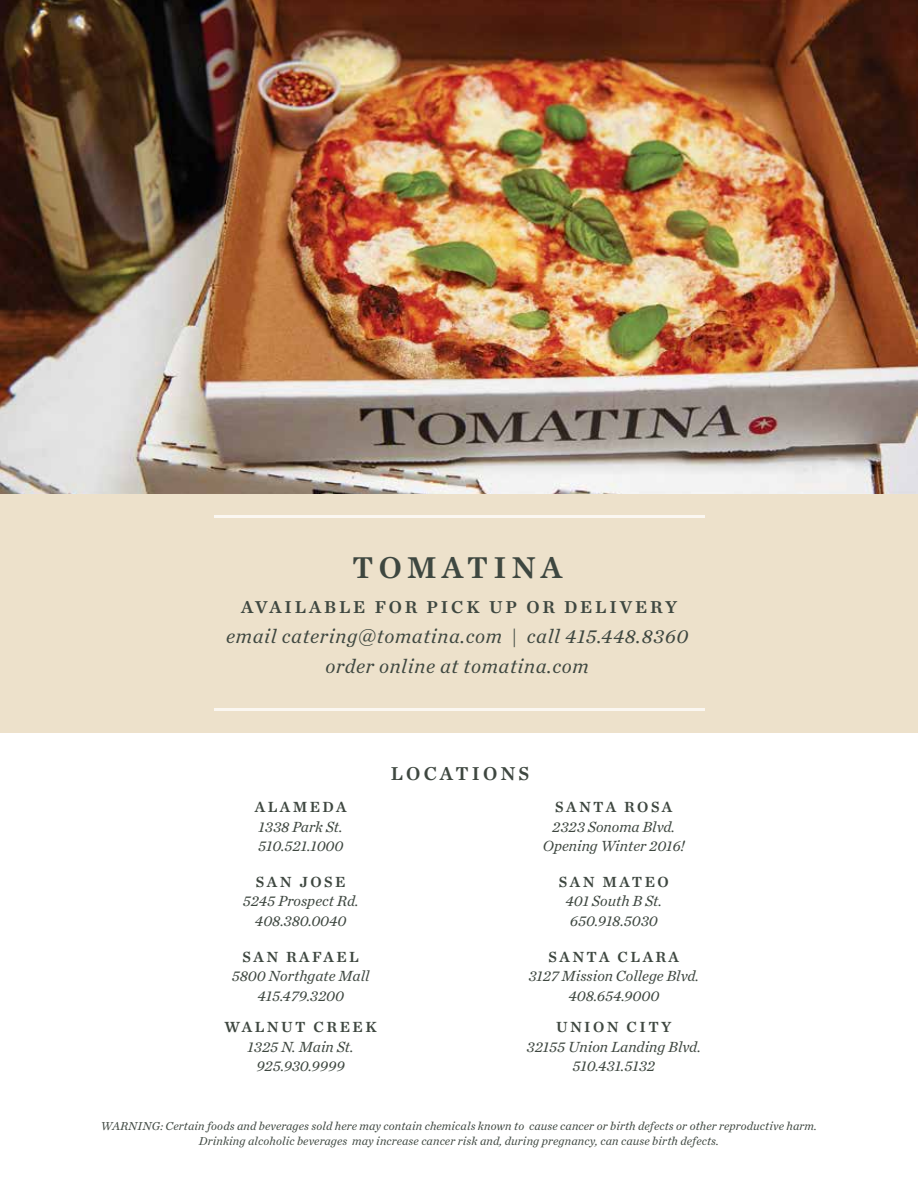
<style>
.page{position:relative;width:918px;height:1188px;background:#fff}
.page>*{position:absolute;margin:0;border:0;box-sizing:border-box;transform-origin:0 0}
.t1{font:31.5px "Chronicle Text G1 Semi";letter-spacing:.16em;color:#3e4740}
.t2{font:italic 20.4px/29.8px "Chronicle Text G1";letter-spacing:.03em;color:#3e4740;text-align:center}
.t3{font:19.5px "Chronicle Text G1 Semi";letter-spacing:.16em;color:#3e4740}
.t4{font:18px "Chronicle Text G1 Semi";letter-spacing:.16em;color:#3e4740}
.t5{font:italic 15.3px/19.5px "Chronicle Text G1";color:#3e4740;text-align:center}
.t6{font:15.3px "Chronicle Text G1 Semi";letter-spacing:.16em;color:#3e4740}
.t7{font:italic 12px/15px "Chronicle Text G1";letter-spacing:.01em;color:#3e4740;text-align:center}
</style>
<div class="page">
<div style="left:0;top:0;width:918px;height:732px;background:#ede1cb"></div>
<img style="left:0;top:0;width:918px;height:494px">
<hr style="left:214px;top:515px;width:491px;height:3px;background:#fbf7f1">
<hr style="left:214px;top:708px;width:491px;height:2px;background:#fbf7f1">
<h1 class="t1" style="left:352px;top:548px;width:211px">TOMATINA</h1>
<p class="t4" style="left:241px;top:596px;width:438px">AVAILABLE FOR PICK UP OR DELIVERY</p>
<h2 class="t2" style="left:226px;top:621px;width:463px">email catering@tomatina.com | call 415.448.8360 order online at tomatina.com</h2>
<p class="t6" style="left:255px;top:798px;width:93px">ALAMEDA</p>
<p class="t5" style="left:258px;top:817px;width:87px;text-align:left">1338 Park St.<br>510.521.1000</p>
<p class="t6" style="left:256px;top:872px;width:91px">SAN JOSE</p>
<p class="t5" style="left:243px;top:891px;width:118px">5245 Prospect Rd.<br>408.380.0040</p>
<p class="t6" style="left:243px;top:947px;width:118px">SAN RAFAEL</p>
<p class="t5" style="left:232px;top:966px;width:139px">5800 Northgate Mall<br>415.479.3200</p>
<p class="t6" style="left:225px;top:1017px;width:154px">WALNUT CREEK</p>
<p class="t5" style="left:248px;top:1036px;width:108px">1325 N. Main St.<br>925.930.9999</p>
<p class="t3" style="left:391px;top:762px;width:140px">LOCATIONS</p>
<p class="t6" style="left:555px;top:798px;width:119px">SANTA ROSA</p>
<p class="t5" style="left:543px;top:817px;width:143px">2323 Sonoma Blvd.<br>Opening Winter 2016!</p>
<p class="t6" style="left:559px;top:872px;width:111px">SAN MATEO</p>
<p class="t5" style="left:566px;top:891px;width:98px;text-align:left">401 South B St.<br>650.918.5030</p>
<p class="t6" style="left:549px;top:947px;width:132px">SANTA CLARA</p>
<p class="t5" style="left:528px;top:966px;width:172px">3127 Mission College Blvd.<br>408.654.9000</p>
<p class="t6" style="left:556px;top:1017px;width:117px">UNION CITY</p>
<p class="t5" style="left:527px;top:1036px;width:176px">32155 Union Landing Blvd.<br>510.431.5132</p>
<p class="t7" style="left:101px;top:1118px;width:718px">WARNING: Certain foods and beverages sold here may contain chemicals known to cause cancer or birth defects or other reproductive harm.<br>Drinking alcoholic beverages may increase cancer risk and, during pregnancy, can cause birth defects.</p>
</div>
